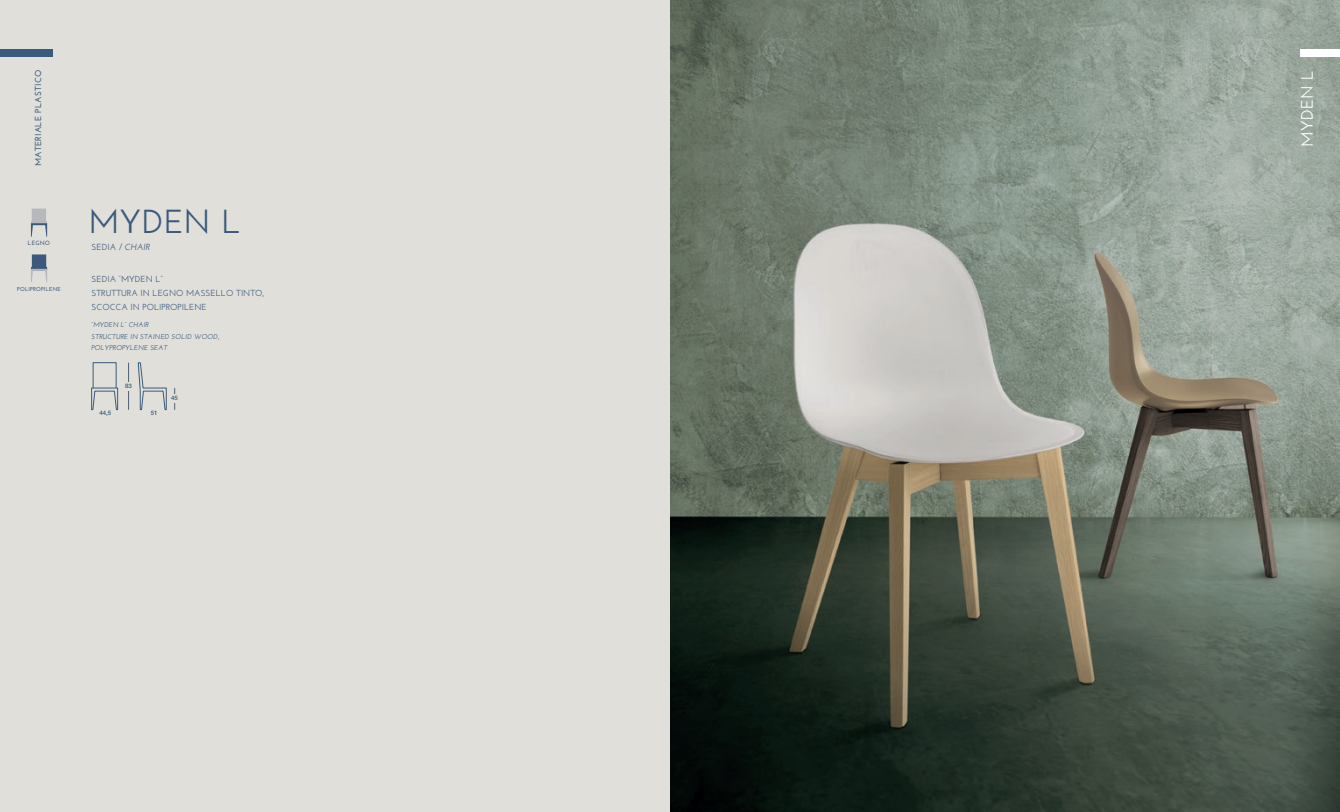
<style>
.page{position:relative;width:1340px;height:812px;background:#fff}
.page>*{position:absolute;margin:0;border:0;box-sizing:border-box;transform-origin:0 0}
.t1{font:600 33.25px "Josefin Sans";letter-spacing:.015em;color:#3b5a7b}
.t2{font:600 16.62px "Josefin Sans";letter-spacing:.02em;color:#fff}
.t3{font:600 8.84px "Josefin Sans";color:#3b5a7b}
.t4{font:600 8.75px/14px "Josefin Sans";color:#3b5a7b}
.t5{font:700 8.75px "Josefin Sans";letter-spacing:.025em;color:#3b5a7b}
.t6{font:italic 600 7px/11.4px "Josefin Sans";color:#3b5a7b}
.t7{font:500 6.12px "Helvetica Neue";letter-spacing:-.01em;color:#3b5a7b}
.t8{font:700 6.12px "Josefin Sans";letter-spacing:.02em;color:#3b5a7b}
.t9{font:700 5.69px "Josefin Sans";letter-spacing:.02em;color:#3b5a7b}
.s1{font-style:italic}
</style>
<div class="page">
<div style="left:0;top:0;width:670px;height:811px;background:#e0dfda"></div>
<img style="left:670px;top:0;width:669px;height:811px">
<svg style="left:31px;top:254px;width:16px;height:28px"></svg>
<svg style="left:31px;top:208px;width:16px;height:28px"></svg>
<hr style="left:128px;top:363px;width:1px;height:46px;background:#5e6f8d">
<svg style="left:174px;top:387px;width:1px;height:23px"></svg>
<svg style="left:91px;top:362px;width:27px;height:48px"></svg>
<svg style="left:138px;top:362px;width:29px;height:48px"></svg>
<div style="left:95px;top:409px;width:21px;height:9px;background:#e0dfda"></div>
<div style="left:149px;top:409px;width:10px;height:9px;background:#e0dfda"></div>
<div style="left:124px;top:382px;width:9px;height:9px;background:#e0dfda"></div>
<div style="left:170px;top:394px;width:9px;height:8px;background:#e0dfda"></div>
<div style="left:0;top:49px;width:53px;height:8px;background:#3b5a7b"></div>
<div style="left:1300px;top:50px;width:39px;height:7px;background:#fff"></div>
<p class="t5" style="left:33px;top:166px;width:98px;rotate:-90deg">MATERIALE PLASTICO</p>
<h2 class="t2" style="left:1296px;top:147px;width:79px;rotate:-90deg">MYDEN L</h2>
<p class="t8" style="left:28px;top:239px;width:24px">LEGNO</p>
<p class="t9" style="left:17px;top:285px;width:45px">POLIPROPILENE</p>
<h1 class="t1" style="left:88px;top:201px;width:155px">MYDEN L</h1>
<p class="t3" style="left:92px;top:241px;width:60px">SEDIA / <span class="s1">CHAIR</span></p>
<p class="t4" style="left:92px;top:271px;width:174px">SEDIA “MYDEN L”<br>STRUTTURA IN LEGNO MASSELLO TINTO,<br>SCOCCA IN POLIPROPILENE</p>
<p class="t6" style="left:92px;top:319px;width:129px">“MYDEN L” CHAIR<br>STRUCTURE IN STAINED SOLID WOOD,<br>POLYPROPYLENE SEAT</p>
<p class="t7" style="left:125px;top:382px;width:8px">83</p>
<p class="t7" style="left:100px;top:409px;width:13px">44,5</p>
<p class="t7" style="left:151px;top:409px;width:8px">51</p>
<p class="t7" style="left:171px;top:394px;width:8px">45</p>
</div>
